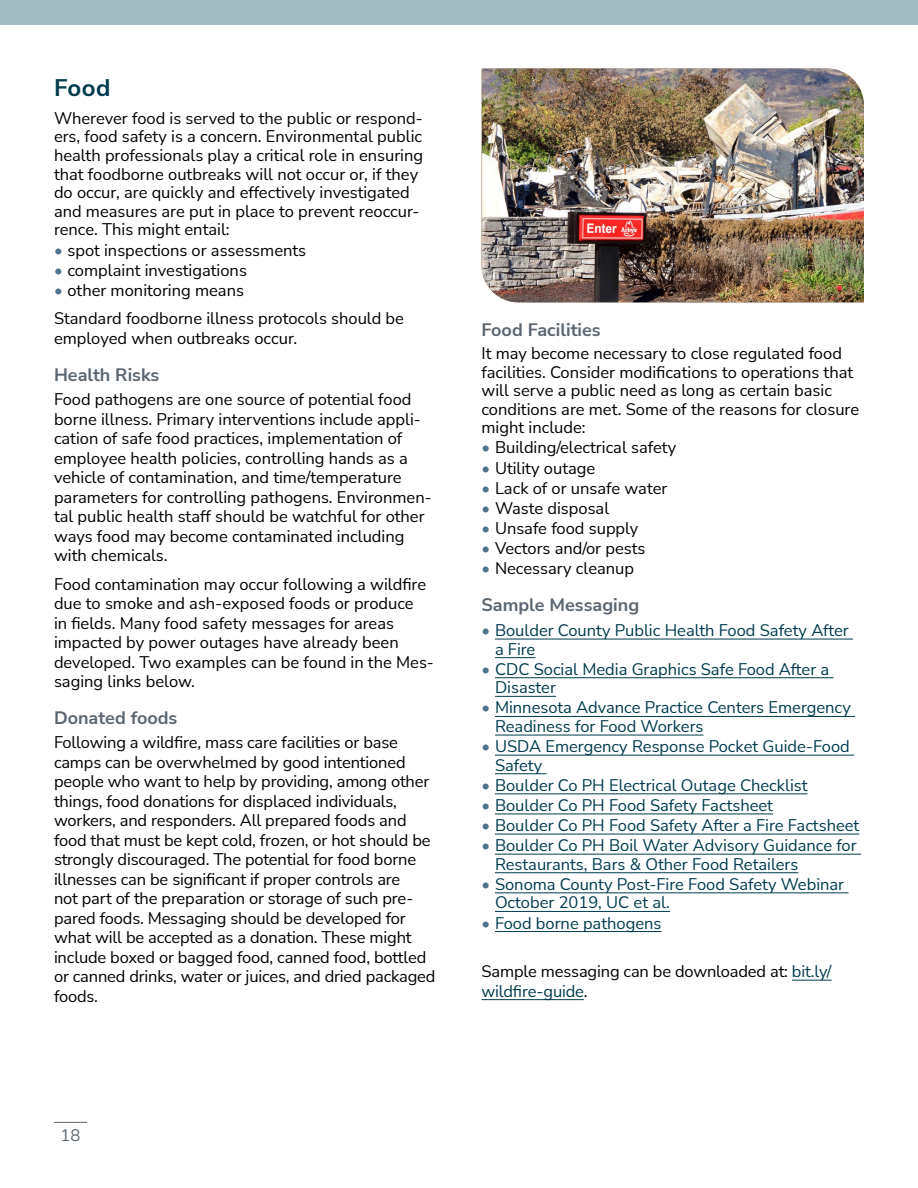
<style>
.page{position:relative;width:918px;height:1188px;background:#fff}
.page>*{position:absolute;margin:0;border:0;box-sizing:border-box;transform-origin:0 0}
.Heading_3_EH_Area{font:700 24px "Nunito Sans";color:#003b4d}
.Heading_4{font:700 18px "Nunito Sans";color:#5b6670}
.Normal_no_space_after{font:16.5px/19.5px "Nunito Sans";color:#000}
.t1{font:16.5px/18.6px "Nunito Sans";color:#003b4d}
.t2{font:16.5px "Nunito Sans";color:#5b6670}
.s1{color:#4e738a}
.s2{color:#003b4d}
</style>
<div class="page">
<div style="left:0;top:0;width:918px;height:25px;background:#a3bbc3"></div>
<hr style="left:495px;top:639px;width:358px;height:1px;background:#003b4d">
<hr style="left:495px;top:657px;width:40px;height:1px;background:#003b4d">
<hr style="left:495px;top:677px;width:339px;height:1px;background:#003b4d">
<hr style="left:495px;top:696px;width:61px;height:1px;background:#003b4d">
<hr style="left:495px;top:716px;width:360px;height:1px;background:#003b4d">
<hr style="left:495px;top:735px;width:208px;height:1px;background:#003b4d">
<hr style="left:495px;top:755px;width:359px;height:1px;background:#003b4d">
<hr style="left:495px;top:773px;width:52px;height:1px;background:#003b4d">
<hr style="left:495px;top:794px;width:313px;height:1px;background:#003b4d">
<hr style="left:495px;top:814px;width:278px;height:1px;background:#003b4d">
<hr style="left:495px;top:834px;width:364px;height:1px;background:#003b4d">
<hr style="left:495px;top:854px;width:366px;height:1px;background:#003b4d">
<hr style="left:495px;top:872px;width:303px;height:1px;background:#003b4d">
<hr style="left:495px;top:893px;width:353px;height:1px;background:#003b4d">
<hr style="left:495px;top:911px;width:175px;height:1px;background:#003b4d">
<hr style="left:495px;top:931px;width:166px;height:1px;background:#003b4d">
<hr style="left:792px;top:980px;width:40px;height:1px;background:#003b4d">
<hr style="left:482px;top:999px;width:102px;height:1px;background:#003b4d">
<img style="left:482px;top:69px;width:382px;height:233px">
<hr style="left:54px;top:1122px;width:33px;height:1px;background:#5b6670">
<p class="Heading_3_EH_Area" style="left:54px;top:71px;width:58px">Food</p>
<p class="Normal_no_space_after" style="left:54px;top:108px;width:371px;line-height:18.6px">Wherever food is served to the public or respond&shy;ers, food safety is a concern. Environmental public health professionals play a critical role in ensuring that foodborne outbreaks will not occur or, if they do occur, are quickly and effectively investigated and measures are put in place to prevent reoccur&shy;rence. This might entail:</p>
<p class="Normal_no_space_after" style="left:54px;top:239px;width:254px"><span class="s1">•</span> spot inspections or assessments</p>
<p class="Normal_no_space_after" style="left:54px;top:260px;width:194px"><span class="s1">•</span> complaint investigations</p>
<p class="Normal_no_space_after" style="left:54px;top:280px;width:191px"><span class="s1">•</span> other monitoring means</p>
<p class="Normal_no_space_after" style="left:54px;top:308px;width:352px">Standard foodborne illness protocols should be employed when outbreaks occur.</p>
<p class="Heading_4" style="left:54px;top:362px;width:107px">Health Risks</p>
<p class="Normal_no_space_after" style="left:54px;top:389px;width:379px">Food pathogens are one source of potential food borne illness. Primary interventions include appli&shy;cation of safe food practices, implementation of employee health policies, controlling hands as a vehicle of contamination, and time/temperature parameters for controlling pathogens. Environmen&shy;tal public health staff should be watchful for other ways food may become contaminated including with chemicals.</p>
<p class="Normal_no_space_after" style="left:54px;top:573px;width:381px">Food contamination may occur following a wildfire due to smoke and ash-exposed foods or produce<br>in fields. Many food safety messages for areas impacted by power outages have already been developed. Two examples can be found in the Mes&shy;saging links below.</p>
<p class="Heading_4" style="left:54px;top:706px;width:125px">Donated foods</p>
<p class="Normal_no_space_after" style="left:54px;top:732px;width:383px">Following a wildfire, mass care facilities or base camps can be overwhelmed by good intentioned people who want to help by providing, among other things, food donations for displaced individuals, workers, and responders. All prepared foods and food that must be kept cold, frozen, or hot should be strongly discouraged. The potential for food borne illnesses can be significant if proper controls are<br>not part of the preparation or storage of such pre&shy;pared foods. Messaging should be developed for what will be accepted as a donation. These might include boxed or bagged food, canned food, bottled or canned drinks, water or juices, and dried packaged foods.</p>
<p class="Heading_4" style="left:482px;top:317px;width:121px">Food Facilities</p>
<p class="Normal_no_space_after" style="left:482px;top:343px;width:379px;line-height:18.6px">It may become necessary to close regulated food facilities. Consider modifications to operations that will serve a public need as long as certain basic conditions are met. Some of the reasons for closure might include:</p>
<p class="Normal_no_space_after" style="left:482px;top:437px;width:196px"><span class="s1">•</span> Building/electrical safety</p>
<p class="Normal_no_space_after" style="left:482px;top:457px;width:115px"><span class="s1">•</span> Utility outage</p>
<p class="Normal_no_space_after" style="left:482px;top:478px;width:187px"><span class="s1">•</span> Lack of or unsafe water</p>
<p class="Normal_no_space_after" style="left:482px;top:498px;width:129px"><span class="s1">•</span> Waste disposal</p>
<p class="Normal_no_space_after" style="left:482px;top:518px;width:158px"><span class="s1">•</span> Unsafe food supply</p>
<p class="Normal_no_space_after" style="left:482px;top:538px;width:165px"><span class="s1">•</span> Vectors and/or pests</p>
<p class="Normal_no_space_after" style="left:482px;top:558px;width:154px"><span class="s1">•</span> Necessary cleanup</p>
<p class="Heading_4" style="left:482px;top:593px;width:159px">Sample Messaging</p>
<p class="t1" style="left:495px;top:620px;width:355px;text-indent:-14px"><span class="s1">•</span> Boulder County Public Health Food Safety After a Fire</p>
<p class="t1" style="left:495px;top:659px;width:336px;text-indent:-14px"><span class="s1">•</span> CDC Social Media Graphics Safe Food After a<br>Disaster</p>
<p class="t1" style="left:495px;top:698px;width:357px;text-indent:-14px"><span class="s1">•</span> Minnesota Advance Practice Centers Emergency<br>Readiness for Food Workers</p>
<p class="t1" style="left:495px;top:736px;width:356px;text-indent:-14px"><span class="s1">•</span> USDA Emergency Response Pocket Guide-Food<br>Safety</p>
<p class="t1" style="left:482px;top:775px;width:328px"><span class="s1">•</span> Boulder Co PH Electrical Outage Checklist</p>
<p class="t1" style="left:482px;top:795px;width:293px"><span class="s1">•</span> Boulder Co PH Food Safety Factsheet</p>
<p class="t1" style="left:482px;top:815px;width:379px"><span class="s1">•</span> Boulder Co PH Food Safety After a Fire Factsheet</p>
<p class="t1" style="left:495px;top:835px;width:363px;text-indent:-14px"><span class="s1">•</span> Boulder Co PH Boil Water Advisory Guidance for<br>Restaurants, Bars &amp; Other Food Retailers</p>
<p class="t1" style="left:495px;top:874px;width:351px;text-indent:-14px"><span class="s1">•</span> Sonoma County Post-Fire Food Safety Webinar<br>October 2019, UC et al.</p>
<p class="t1" style="left:482px;top:913px;width:181px"><span class="s1">•</span> Food borne pathogens</p>
<p class="Normal_no_space_after" style="left:482px;top:961px;width:352px">Sample messaging can be downloaded at: <span class="s2">bit.ly/ wildfire-guide</span>.</p>
<p class="t2" style="left:61px;top:1124px;width:21px">18</p>
</div>
